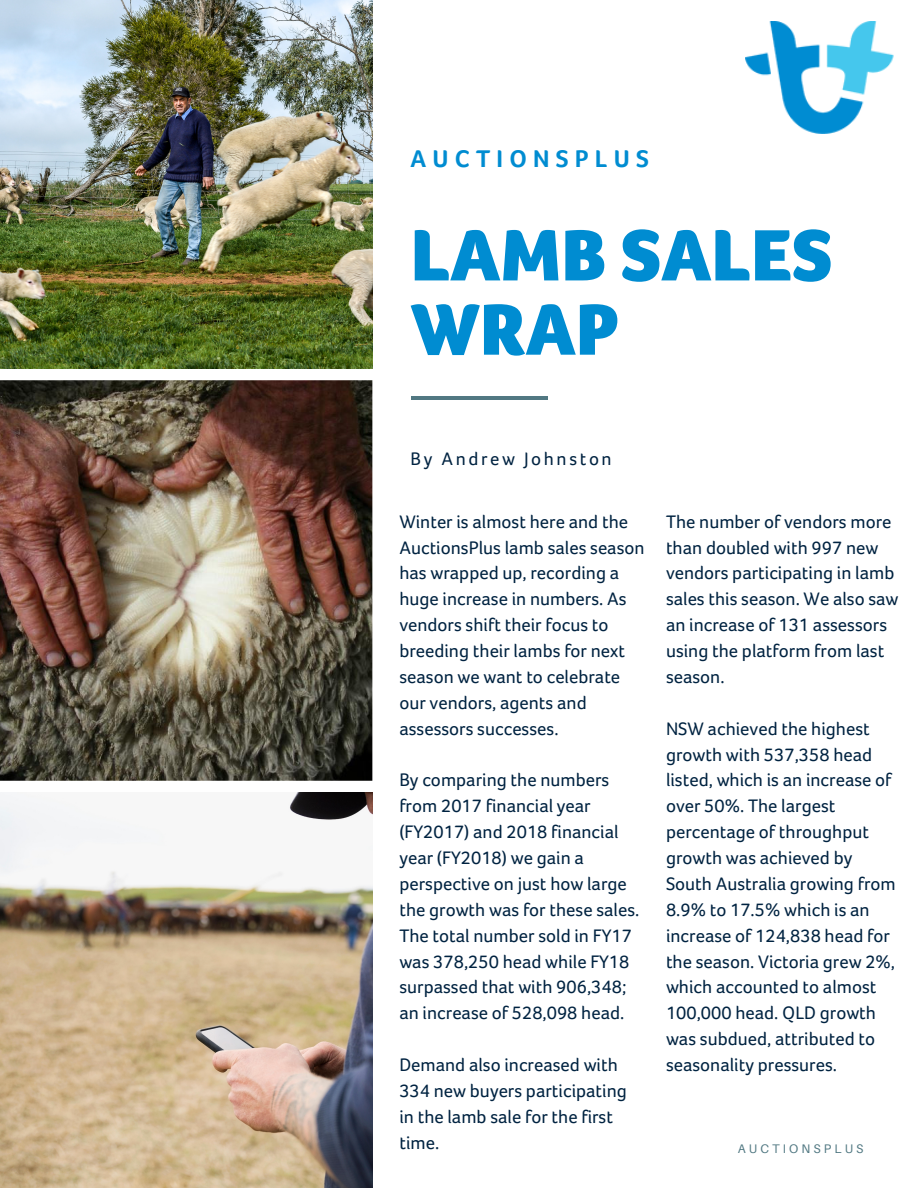
<style>
.page{position:relative;width:918px;height:1188px;background:#fff}
.page>*{position:absolute;margin:0;border:0;box-sizing:border-box;transform-origin:0 0}
.t1{font:900 74.7px/74.2px "Foco";color:#008cd1}
.t2{font:700 24.9px "Foco";letter-spacing:.25em;color:#008cd1}
.t3{font:18.75px/25.8px "Foco";color:#002341}
.t4{font:18.75px "Foco";letter-spacing:.14em;color:#002341}
.t5{font:12.45px "Aileron";letter-spacing:.25em;color:#517882}
</style>
<div class="page">
<hr style="left:411px;top:396px;width:137px;height:3px;background:#517882">
<img style="left:0;top:0;width:372px;height:369px">
<img style="left:0;top:380px;width:372px;height:401px">
<img style="left:0;top:792px;width:372px;height:396px">
<img style="left:746px;top:21px;width:148px;height:113px">
<h2 class="t2" style="left:411px;top:143px;width:240px">AUCTIONSPLUS</h2>
<h1 class="t1" style="left:411px;top:218px;width:423px">LAMB SALES<br>WRAP</h1>
<p class="t4" style="left:411px;top:447px;width:203px">By Andrew Johnston</p>
<p class="t3" style="left:399px;top:508px;width:247px">Winter is almost here and the<br>AuctionsPlus lamb sales season has wrapped up, recording a huge increase in numbers. As vendors shift their focus to breeding their lambs for next season we want to celebrate our vendors, agents and assessors successes.</p>
<p class="t3" style="left:399px;top:767px;width:242px">By comparing the numbers from 2017 financial year (FY2017) and 2018 financial year (FY2018) we gain a perspective on just how large the growth was for these sales.<br>The total number sold in FY17 was 378,250 head while FY18 surpassed that with 906,348; an increase of 528,098 head.</p>
<p class="t3" style="left:399px;top:1052px;width:229px">Demand also increased with<br>334 new buyers participating in the lamb sale for the first time.</p>
<p class="t3" style="left:666px;top:508px;width:234px">The number of vendors more than doubled with 997 new vendors participating in lamb sales this season. We also saw an increase of 131 assessors using the platform from last season.</p>
<p class="t3" style="left:666px;top:715px;width:231px">NSW achieved the highest growth with 537,358 head listed, which is an increase of over 50%. The largest percentage of throughput growth was achieved by<br>South Australia growing from<br>8.9% to 17.5% which is an increase of 124,838 head for the season. Victoria grew 2%, which accounted to almost<br>100,000 head. QLD growth was subdued, attributed to seasonality pressures.</p>
<p class="t5" style="left:738px;top:1141px;width:127px">AUCTIONSPLUS</p>
</div>
